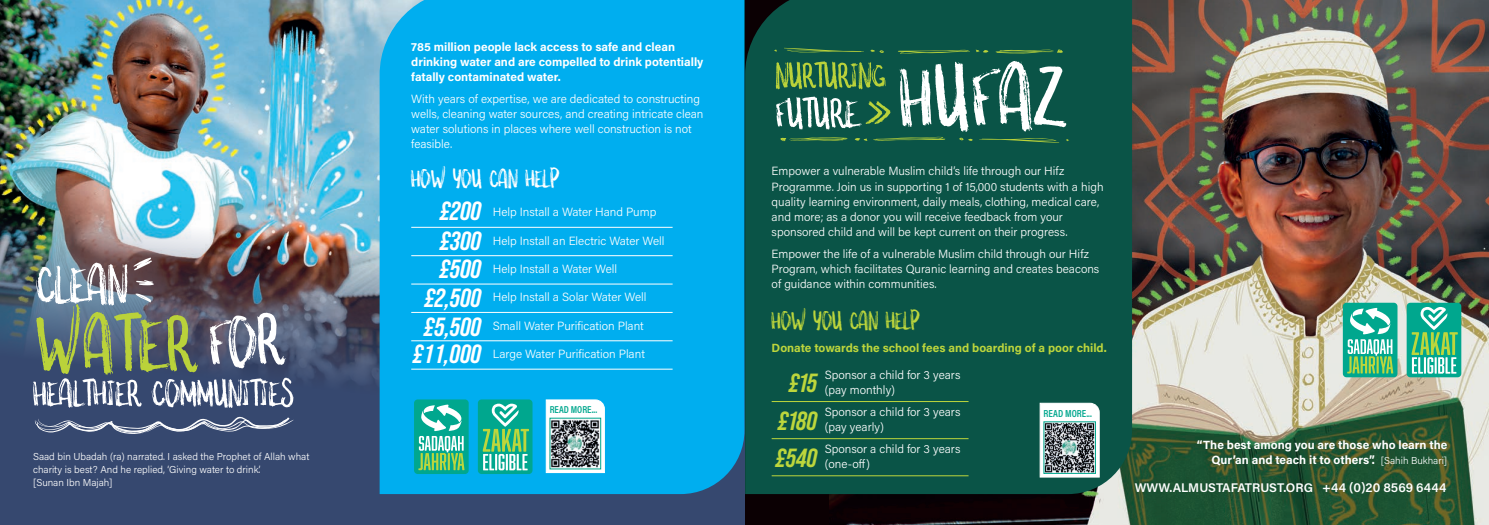
<style>
.page{position:relative;width:1489px;height:525px;background:#fff}
.page>*{position:absolute;margin:0;border:0;box-sizing:border-box;transform-origin:0 0}
.t1{font:131px "somethingwild";letter-spacing:.02em;color:#fff}
.t2{font:116.75px "somethingwild";letter-spacing:.02em;color:#bad23a}
.t3{font:102.5px "somethingwild";color:#fff}
.t4{font:79.25px "somethingwild";color:#fff}
.t5{font:61.38px "somethingwild";color:#fff}
.t6{font:54.88px "somethingwild";color:#fff}
.t7{font:51.75px "somethingwild";color:#bad23a}
.t8{font:37.5px "somethingwild";color:#fff}
.t9{font:37.5px "somethingwild";color:#bdd63c}
.t10{font:italic 700 26.25px/28.6px "Bebas Neue Pro";color:#fff;text-align:right}
.t11{font:italic 700 26.25px/37.8px "Bebas Neue Pro";color:#bdd63c;text-align:center}
.t12{font:600 12.5px "Acumin Pro";color:#fff}
.t13{font:300 11.88px/15px "Acumin Pro";color:#fff}
.t14{font:700 11.88px/15px "Acumin Pro";color:#fff}
.t15{font:700 11.88px "Acumin Pro";color:#bdd63c}
.t16{font:600 10.25px "Acumin Pro Cond";color:#00a78e}
.t17{font:600 10.12px "Acumin Pro Cond";color:#00a78e}
.t18{font:300 10px/12.5px "Acumin Pro";color:#fff}
.s1{font-family:"Bebas Neue Pro";font-weight:700;font-style:italic;font-size:26.25px;color:#bdd63c}
.s2{font-weight:300;font-size:10px}
</style>
<div class="page">
<img style="left:0;top:0;width:379px;height:204px">
<img style="left:0;top:204px;width:745px;height:320px">
<div style="left:379px;top:0;width:365px;height:494px;background:#00aeef"></div>
<img style="left:830px;top:0;width:658px;height:524px">
<hr style="left:411px;top:227px;width:261px;height:1px;background:#fff">
<hr style="left:411px;top:255px;width:261px;height:1px;background:#fff">
<hr style="left:411px;top:283px;width:261px;height:1px;background:#fff">
<hr style="left:411px;top:312px;width:261px;height:1px;background:#fff">
<hr style="left:411px;top:340px;width:261px;height:1px;background:#fff">
<hr style="left:411px;top:368px;width:261px;height:1px;background:#fff">
<div style="left:414px;top:399px;width:54px;height:74px;background:#00a78e;border-radius:4px"></div>
<svg style="left:418px;top:404px;width:46px;height:66px"></svg>
<div style="left:478px;top:399px;width:54px;height:74px;background:#00a78e;border-radius:4px"></div>
<svg style="left:482px;top:403px;width:47px;height:67px"></svg>
<svg style="left:545px;top:398px;width:60px;height:75px"></svg>
<img style="left:552px;top:420px;width:47px;height:47px">
<div style="left:745px;top:0;width:386px;height:494px;background:#0a5447"></div>
<hr style="left:771px;top:401px;width:197px;height:1px;background:#bdd63c">
<hr style="left:771px;top:438px;width:197px;height:1px;background:#bdd63c">
<hr style="left:771px;top:475px;width:197px;height:1px;background:#bdd63c">
<div style="left:1342px;top:302px;width:55px;height:75px;background:#00a78e;border-radius:4px"></div>
<svg style="left:1347px;top:307px;width:46px;height:66px"></svg>
<div style="left:1406px;top:302px;width:55px;height:75px;background:#00a78e;border-radius:4px"></div>
<svg style="left:1411px;top:307px;width:46px;height:66px"></svg>
<svg style="left:1039px;top:402px;width:61px;height:76px"></svg>
<img style="left:1045px;top:423px;width:48px;height:48px">
<svg style="left:865px;top:101px;width:25px;height:23px"></svg>
<svg style="left:873px;top:136px;width:72px;height:5px"></svg>
<svg style="left:854px;top:138px;width:13px;height:3px"></svg>
<svg style="left:959px;top:137px;width:13px;height:4px"></svg>
<svg style="left:979px;top:137px;width:80px;height:6px"></svg>
<svg style="left:780px;top:137px;width:67px;height:5px"></svg>
<svg style="left:897px;top:49px;width:91px;height:5px"></svg>
<svg style="left:870px;top:50px;width:13px;height:3px"></svg>
<svg style="left:783px;top:48px;width:81px;height:5px"></svg>
<svg style="left:995px;top:49px;width:67px;height:5px"></svg>
<svg style="left:34px;top:416px;width:259px;height:17px;background:#5e6d8c"></svg>
<svg style="left:135px;top:293px;width:16px;height:9px"></svg>
<svg style="left:136px;top:280px;width:18px;height:5px"></svg>
<svg style="left:133px;top:257px;width:19px;height:13px"></svg>
<h3 class="t4" style="left:36px;top:239px;width:94px">Clean</h3>
<h2 class="t2" style="left:36px;top:278px;width:161px">water</h2>
<h3 class="t3" style="left:209px;top:284px;width:75px">FOR</h3>
<h3 class="t6" style="left:33px;top:362px;width:262px">Healthier Communities</h3>
<p class="t18" style="left:33px;top:450px;width:278px">Saad bin Ubadah (ra) narrated. I asked the Prophet of Allah what charity is best? And he replied, ‘Giving water to drink’.<br>[Sunan Ibn Majah]</p>
<p class="t14" style="left:411px;top:39px;width:294px">785 million people lack access to safe and clean drinking water and are compelled to drink potentially fatally contaminated water.</p>
<p class="t13" style="left:411px;top:91px;width:294px">With years of expertise, we are dedicated to constructing wells, cleaning water sources, and creating intricate clean water solutions in places where well construction is not feasible.</p>
<h3 class="t8" style="left:411px;top:157px;width:150px">How you can help</h3>
<p class="t13" style="left:493px;top:204px;width:165px">Help Install a Water Hand Pump</p>
<p class="t13" style="left:493px;top:232px;width:173px">Help Install an Electric Water Well</p>
<p class="t13" style="left:493px;top:261px;width:126px">Help Install a Water Well</p>
<p class="t13" style="left:493px;top:289px;width:155px">Help Install a Solar Water Well</p>
<p class="t13" style="left:493px;top:317px;width:153px">Small Water Purification Plant</p>
<p class="t13" style="left:493px;top:346px;width:154px">Large Water Purification Plant</p>
<h3 class="t10" style="left:413px;top:196px;width:70px">£200 £300 £500 £2,500 £5,500 £11,000</h3>
<p class="t17" style="left:549px;top:402px;width:49px">READ MORE...</p>
<h3 class="t7" style="left:775px;top:46px;width:112px">Nurturing</h3>
<h3 class="t5" style="left:776px;top:78px;width:84px">Future</h3>
<h1 class="t1" style="left:899px;top:23px;width:167px">HUFAZ</h1>
<p class="t13" style="left:771px;top:163px;width:333px">Empower a vulnerable Muslim child’s life through our Hifz Programme. Join us in supporting 1 of 15,000 students with a high quality learning environment, daily meals, clothing, medical care, and more; as a donor you will receive feedback from your sponsored child and will be kept current on their progress.</p>
<p class="t13" style="left:771px;top:245px;width:329px">Empower the life of a vulnerable Muslim child through our Hifz<br>Program, which facilitates Quranic learning and creates beacons of guidance within communities.</p>
<h3 class="t9" style="left:771px;top:299px;width:150px">How you can help</h3>
<p class="t15" style="left:771px;top:339px;width:336px">Donate towards the school fees and boarding of a poor child.</p>
<p class="t13" style="left:824px;top:366px;width:137px">Sponsor a child for 3 years (pay monthly)</p>
<p class="t13" style="left:824px;top:404px;width:137px">Sponsor a child for 3 years (pay yearly)</p>
<p class="t13" style="left:775px;top:441px;width:186px;text-indent:49px">Sponsor a child for 3 years <span class="s1">£540</span> (one-off)</p>
<h3 class="t11" style="left:778px;top:363px;width:41px">£15 £180</h3>
<p class="t16" style="left:1043px;top:406px;width:50px">READ MORE...</p>
<p class="t14" style="left:1196px;top:436px;width:252px;text-align:right">“The best among you are those who learn the<br>Qur’an and teach it to others”. <span class="s2">[Sahih Bukhari]</span></p>
<p class="t12" style="left:1134px;top:478px;width:313px">WWW.ALMUSTAFATRUST.ORG +44 (0)20 8569 6444</p>
</div>
